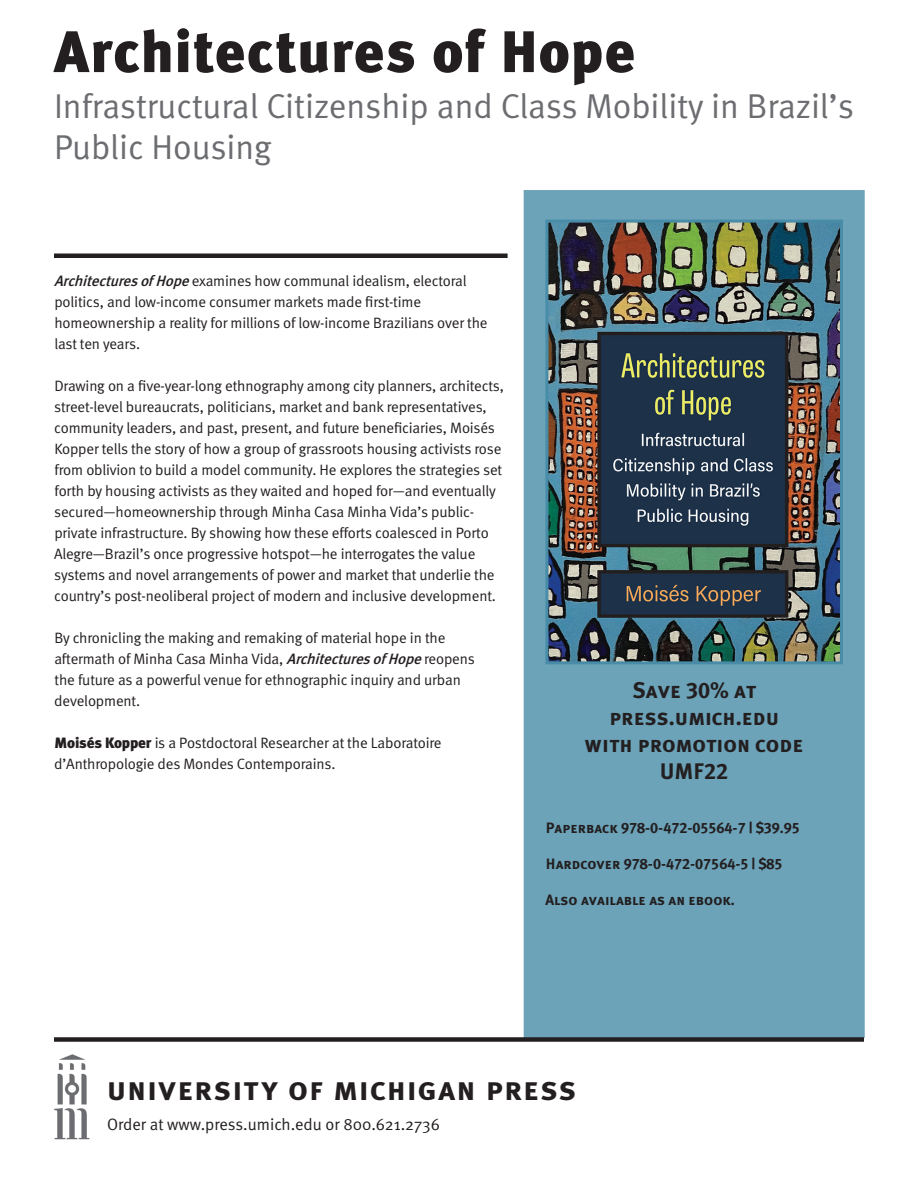
<style>
.page{position:relative;width:918px;height:1188px;background:#fff}
.page>*{position:absolute;margin:0;border:0;box-sizing:border-box;transform-origin:0 0}
.t1{font:900 58.5px "Meta";letter-spacing:.015em;color:#231f20}
.t2{font:34.5px/41.4px "Meta Normal";color:#6c6d70}
.t3{font:33px "Meta Bold Caps";letter-spacing:.03em;color:#231f20}
.t4{font:22.5px/27px "Meta Bold Caps";color:#231f20;text-align:center}
.t5{font:16.5px "Meta Normal";color:#231f20}
.t6{font:15px/21px "Meta Normal";letter-spacing:-.01em;color:#231f20}
.t7{font:15px "Meta Bold Caps";color:#231f20}
.s1{font-family:"Meta";font-weight:500;font-style:italic}
.s2{font-family:"Meta";font-weight:900}
</style>
<div class="page">
<img style="left:54px;top:1054px;width:36px;height:86px">
<div style="left:524px;top:190px;width:341px;height:848px;background:#6ca3b9;border:2px solid #488ca8"></div>
<div style="left:54px;top:1037px;width:810px;height:5px;background:#231f20"></div>
<hr style="left:54px;top:254px;width:454px;height:4px;background:#231f20">
<img style="left:549px;top:224px;width:290px;height:436px">
<div style="left:545px;top:220px;width:298px;height:444px;border:3px solid #488ca8"></div>
<p class="t1" style="left:54px;top:16px;width:583px">Architectures of Hope</p>
<p class="t2" style="left:54px;top:85px;width:802px">Infrastructural Citizenship and Class Mobility in Brazil’s<br>Public Housing</p>
<p class="t6" style="left:54px;top:270px;width:435px"><span class="s1">ArchitecturesofHope</span>examines how communal idealism, electoral politics, and low-income consumer markets made first-time homeownership a reality for millions of low-income Brazilians over the last ten years.</p>
<p class="t6" style="left:54px;top:375px;width:452px">Drawing on a five-year-long ethnography among city planners, architects, street-level bureaucrats, politicians, market and bank representatives, community leaders, and past, present, and future beneficiaries, Moisés Kopper tells the story of how a group of grassroots housing activists rose from oblivion to build a model community. He explores the strategies set forth by housing activists as they waited and hoped for—and eventually secured—homeownership through Minha Casa Minha Vida’s public&shy;private infrastructure. By showing how these efforts coalesced in Porto Alegre—Brazil’s once progressive hotspot—he interrogates the value systems and novel arrangements of power and market that underlie the country’s post-neoliberal project of modern and inclusive development.</p>
<p class="t6" style="left:54px;top:627px;width:422px">By chronicling the making and remaking of material hope in the aftermath of Minha Casa Minha Vida, <span class="s1">ArchitecturesofHope</span>reopens the future as a powerful venue for ethnographic inquiry and urban development.</p>
<p class="t6" style="left:54px;top:732px;width:389px"><span class="s2">Moisés Kopper</span> is a Postdoctoral Researcher at the Laboratoire d’Anthropologie des Mondes Contemporains.</p>
<p class="t4" style="left:609px;top:677px;width:171px">Save 30% at press.umich.edu</p>
<p class="t4" style="left:585px;top:731px;width:220px">with promotion code</p>
<p class="t4" style="left:660px;top:758px;width:70px">UMF22</p>
<p class="t7" style="left:546px;top:819px;width:255px">Paperback 978-0-472-05564-7 | $39.95</p>
<p class="t7" style="left:546px;top:855px;width:238px">Hardcover 978-0-472-07564-5 | $85</p>
<p class="t7" style="left:545px;top:891px;width:191px">Also available as an ebook.</p>
<p class="t3" style="left:107px;top:1069px;width:471px">university of michigan press</p>
<p class="t5" style="left:107px;top:1115px;width:334px">Order at www.press.umich.edu or 800.621.2736</p>
</div>
